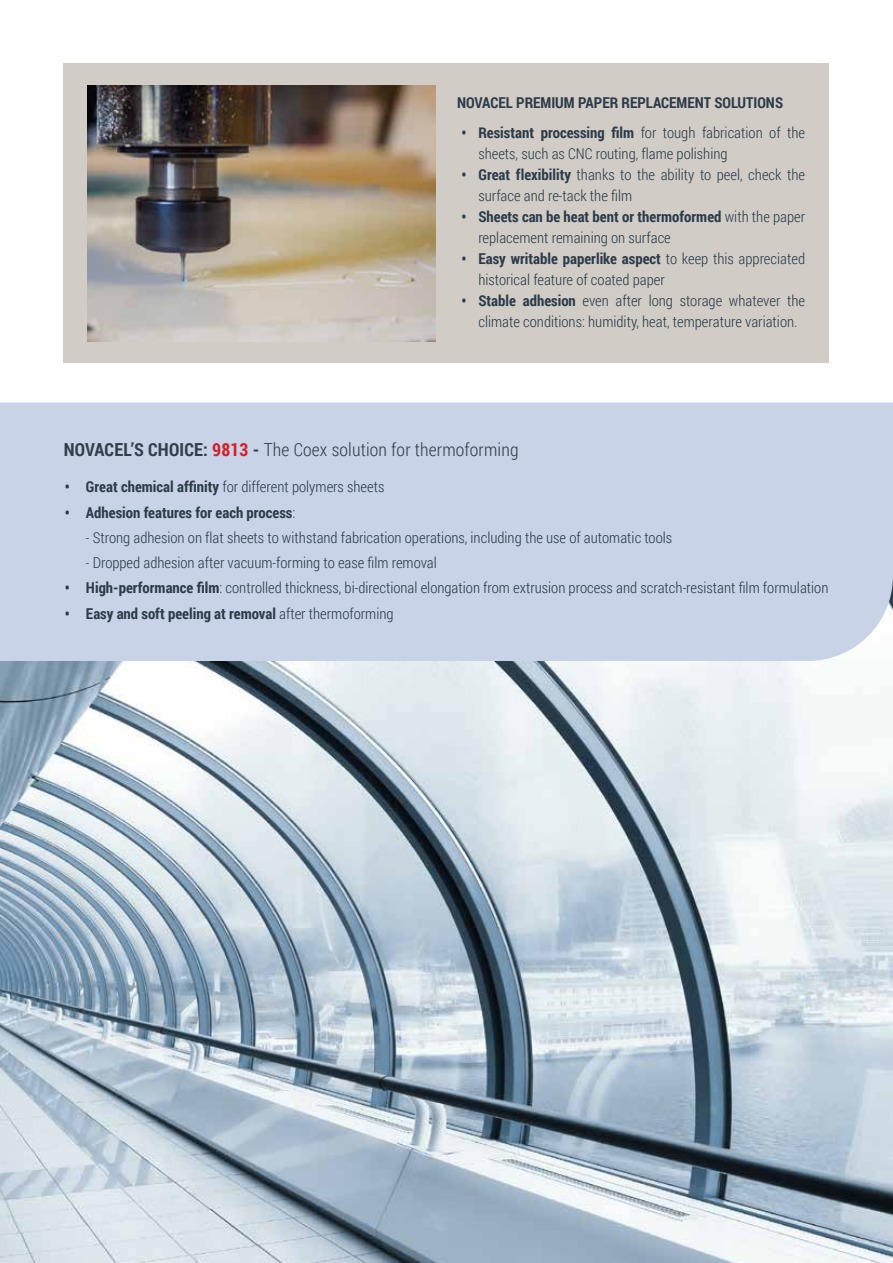
<style>
.page{position:relative;width:893px;height:1263px;background:#fff}
.page>*{position:absolute;margin:0;border:0;box-sizing:border-box;transform-origin:0 0}
.t1{font:300 18px "Roboto Condensed";letter-spacing:.01em;color:#333e4c}
.t2{font:300 15px/21px "Roboto Condensed";color:#2c3b4a}
.t3{font:700 15px "Roboto Condensed";color:#2c3b4a}
.s1{font-weight:700}
.s2{font-weight:700;color:#d41f26}
.s3{font-weight:300}
</style>
<div class="page">
<img style="left:0;top:661px;width:893px;height:602px">
<div style="left:64px;top:64px;width:765px;height:299px;background:#d1cdc6"></div>
<div style="left:0;top:402px;width:893px;height:259px;background:#c8d3e8"></div>
<img style="left:88px;top:85px;width:348px;height:256px">
<p class="t3" style="left:457px;top:92px;width:328px">NOVACEL PREMIUM PAPER REPLACEMENT SOLUTIONS</p>
<p class="t2" style="left:478px;top:121px;width:328px;text-indent:-17px"><span class="s1">• Resistant processing film</span> for tough fabrication of the sheets, such as CNC routing, flame polishing</p>
<p class="t2" style="left:478px;top:163px;width:328px;text-indent:-17px"><span class="s1">• Great flexibility</span> thanks to the ability to peel, check the surface and re-tack the film</p>
<p class="t2" style="left:478px;top:205px;width:328px;text-indent:-17px"><span class="s1">• Sheets can be heat bent or thermoformed</span> with the paper replacement remaining on surface</p>
<p class="t2" style="left:478px;top:247px;width:328px;text-indent:-17px"><span class="s1">• Easy writable paperlike aspect</span> to keep this appreciated historical feature of coated paper</p>
<p class="t2" style="left:478px;top:289px;width:328px;text-indent:-17px"><span class="s1">• Stable adhesion</span> even after long storage whatever the climate conditions: humidity, heat, temperature variation.</p>
<p class="t1" style="left:64px;top:437px;width:456px"><span class="s1">NOVACEL’S CHOICE:</span> <span class="s2">9813</span> <span class="s1">-</span> The Coex solution for thermoforming</p>
<p class="t2" style="left:65px;top:476px;width:321px"><span class="s1">• Great chemical affinity</span> for different polymers sheets</p>
<p class="t3" style="left:65px;top:502px;width:232px">• Adhesion features for each process<span class="s3">:</span></p>
<p class="t2" style="left:86px;top:527px;width:588px">- Strong adhesion on flat sheets to withstand fabrication operations, including the use of automatic tools</p>
<p class="t2" style="left:86px;top:552px;width:352px">- Dropped adhesion after vacuum-forming to ease film removal</p>
<p class="t2" style="left:65px;top:577px;width:765px"><span class="s1">• High-performance film</span>: controlled thickness, bi-directional elongation from extrusion process and scratch-resistant film formulation</p>
<p class="t3" style="left:65px;top:603px;width:330px">• Easy and soft peeling at removal <span class="s3">after thermoforming</span></p>
</div>
